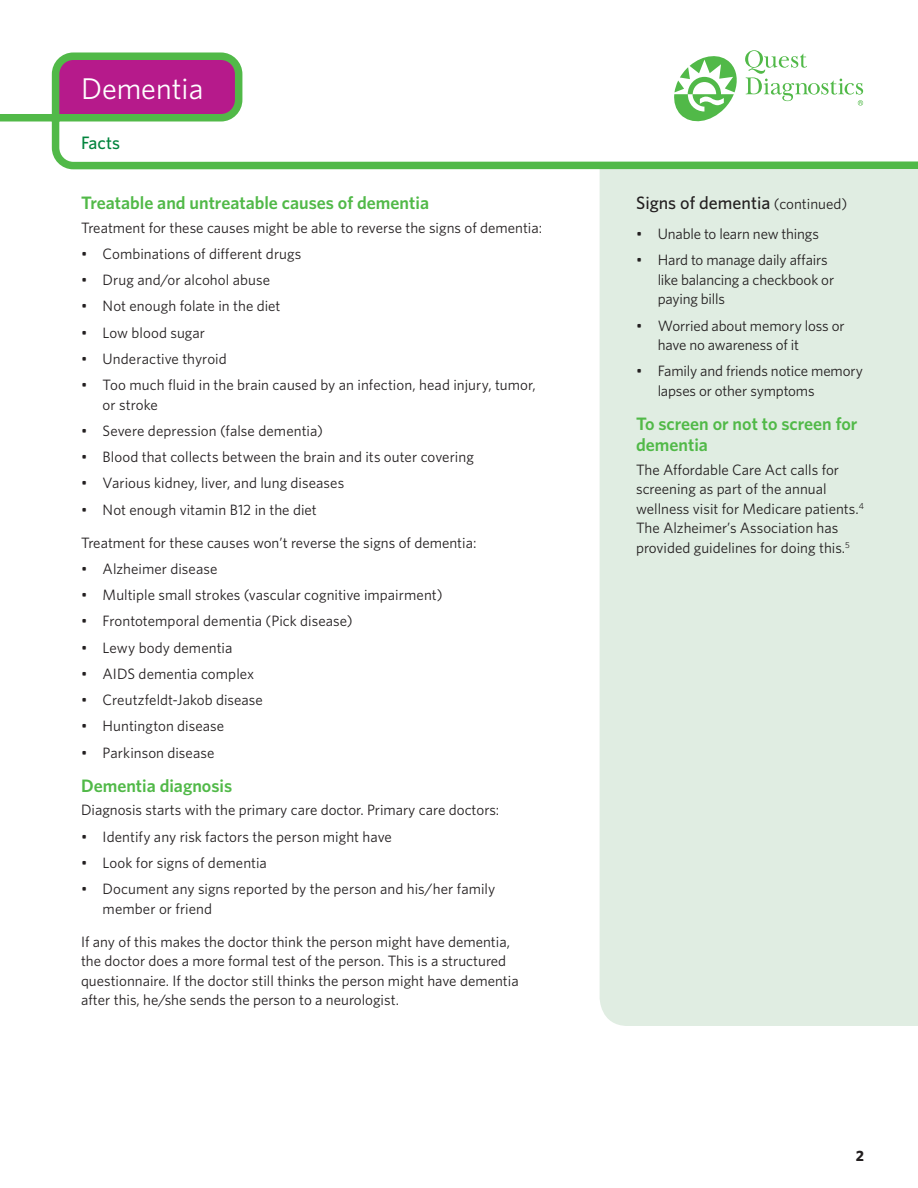
<style>
.page{position:relative;width:918px;height:1188px;background:#fff}
.page>*{position:absolute;margin:0;border:0;box-sizing:border-box;transform-origin:0 0}
.spotllight-head_2{font:30px "Whitney";color:#fff}
.Subhead_One_Whitney{font:600 18px/21px "Whitney";color:#51b948}
.Subhead_Three__Whitn{font:500 18px "Whitney";color:#231f20}
.Communications_Ident{font:500 18px "Whitney";color:#00843d}
.Body_Copy_Whitney_Bo{font:15px/19.5px "Whitney";color:#231f20}
.Body_Copy_After_1st{font:15px/19.5px "Whitney";color:#231f20}
.Body_Copy{font:700 15px "Whitney";color:#231f20}
.s1{font-weight:400;font-size:15px}
</style>
<div class="page">
<div style="left:600px;top:173px;width:318px;height:853px;background:#e0ede2"></div>
<svg style="left:0;top:50px;width:918px;height:123px"></svg>
<p class="spotllight-head_2" style="left:81px;top:68px;width:124px">Dementia</p>
<p class="Communications_Ident" style="left:81px;top:131px;width:41px">Facts</p>
<p class="Subhead_One_Whitney" style="left:81px;top:192px;width:350px">Treatable and untreatable causes of dementia</p>
<p class="Body_Copy_After_1st" style="left:81px;top:217px;width:463px">Treatment for these causes might be able to reverse the signs of dementia:</p>
<p class="Body_Copy_Whitney_Bo" style="left:81px;top:244px;width:222px">• Combinations of different drugs</p>
<p class="Body_Copy_Whitney_Bo" style="left:81px;top:270px;width:191px">• Drug and/or alcohol abuse</p>
<p class="Body_Copy_Whitney_Bo" style="left:81px;top:296px;width:201px">• Not enough folate in the diet</p>
<p class="Body_Copy_Whitney_Bo" style="left:81px;top:322px;width:126px">• Low blood sugar</p>
<p class="Body_Copy_Whitney_Bo" style="left:81px;top:349px;width:147px">• Underactive thyroid</p>
<p class="Body_Copy_Whitney_Bo" style="left:103px;top:375px;width:435px;text-indent:-22px">• Too much fluid in the brain caused by an infection, head injury, tumor, or stroke</p>
<p class="Body_Copy_Whitney_Bo" style="left:81px;top:421px;width:244px">• Severe depression (false dementia)</p>
<p class="Body_Copy_Whitney_Bo" style="left:81px;top:447px;width:394px">• Blood that collects between the brain and its outer covering</p>
<p class="Body_Copy_Whitney_Bo" style="left:81px;top:473px;width:265px">• Various kidney, liver, and lung diseases</p>
<p class="Body_Copy_Whitney_Bo" style="left:81px;top:499px;width:237px">• Not enough vitamin B12 in the diet</p>
<p class="Body_Copy_Whitney_Bo" style="left:81px;top:532px;width:397px">Treatment for these causes won’t reverse the signs of dementia:</p>
<p class="Body_Copy_Whitney_Bo" style="left:81px;top:559px;width:138px">• Alzheimer disease</p>
<p class="Body_Copy_Whitney_Bo" style="left:81px;top:585px;width:363px">• Multiple small strokes (vascular cognitive impairment)</p>
<p class="Body_Copy_Whitney_Bo" style="left:81px;top:611px;width:273px">• Frontotemporal dementia (Pick disease)</p>
<p class="Body_Copy_Whitney_Bo" style="left:81px;top:637px;width:153px">• Lewy body dementia</p>
<p class="Body_Copy_Whitney_Bo" style="left:81px;top:664px;width:175px">• AIDS dementia complex</p>
<p class="Body_Copy_Whitney_Bo" style="left:81px;top:690px;width:184px">• Creutzfeldt-Jakob disease</p>
<p class="Body_Copy_Whitney_Bo" style="left:81px;top:716px;width:145px">• Huntington disease</p>
<p class="Body_Copy_Whitney_Bo" style="left:81px;top:742px;width:135px">• Parkinson disease</p>
<p class="Subhead_One_Whitney" style="left:81px;top:775px;width:153px">Dementia diagnosis</p>
<p class="Body_Copy_After_1st" style="left:81px;top:800px;width:420px">Diagnosis starts with the primary care doctor. Primary care doctors:</p>
<p class="Body_Copy_Whitney_Bo" style="left:81px;top:826px;width:312px">• Identify any risk factors the person might have</p>
<p class="Body_Copy_Whitney_Bo" style="left:81px;top:853px;width:187px">• Look for signs of dementia</p>
<p class="Body_Copy_Whitney_Bo" style="left:103px;top:879px;width:394px;text-indent:-22px">• Document any signs reported by the person and his/her family member or friend</p>
<p class="Body_Copy_Whitney_Bo" style="left:81px;top:931px;width:439px">If any of this makes the doctor think the person might have dementia, the doctor does a more formal test of the person. This is a structured questionnaire. If the doctor still thinks the person might have dementia after this, he/she sends the person to a neurologist.</p>
<p class="Subhead_Three__Whitn" style="left:636px;top:191px;width:213px">Signs of dementia <span class="s1">(continued)</span></p>
<p class="Body_Copy_Whitney_Bo" style="left:636px;top:224px;width:184px">• Unable to learn new things</p>
<p class="Body_Copy_Whitney_Bo" style="left:658px;top:250px;width:178px;text-indent:-22px">• Hard to manage daily affairs like balancing a checkbook or paying bills</p>
<p class="Body_Copy_Whitney_Bo" style="left:658px;top:315px;width:188px;text-indent:-22px">• Worried about memory loss or have no awareness of it</p>
<p class="Body_Copy_Whitney_Bo" style="left:658px;top:361px;width:207px;text-indent:-22px">• Family and friends notice memory lapses or other symptoms</p>
<p class="Subhead_One_Whitney" style="left:636px;top:413px;width:223px">To screen or not to screen for dementia</p>
<p class="Body_Copy_After_1st" style="left:636px;top:459px;width:229px">The Affordable Care Act calls for screening as part of the annual wellness visit for Medicare patients.<sup>4<br></sup>The Alzheimer’s Association has provided guidelines for doing this.<sup>5</sup></p>
<p class="Body_Copy" style="left:856px;top:1146px;width:10px">2</p>
</div>
